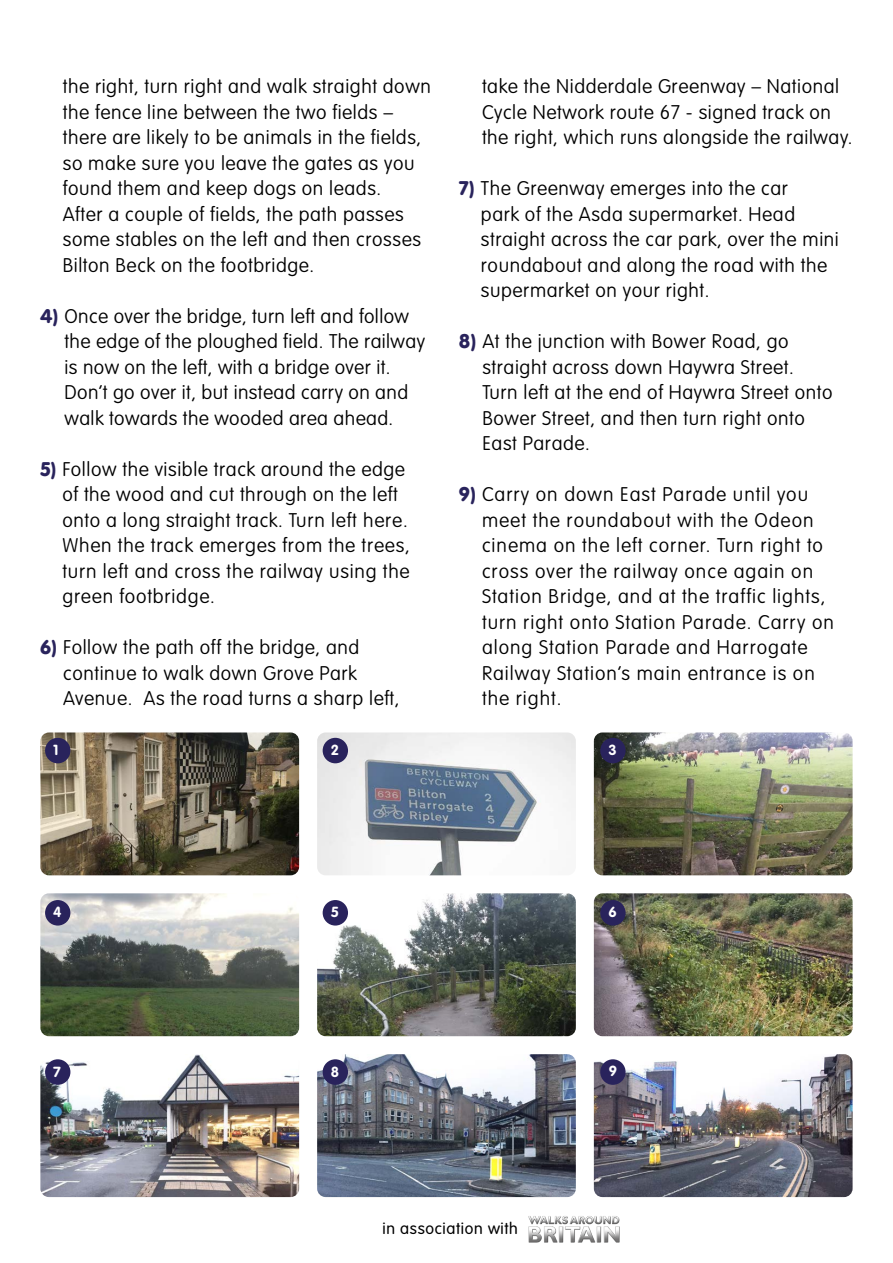
<style>
.page{position:relative;width:893px;height:1263px;background:#fff}
.page>*{position:absolute;margin:0;border:0;box-sizing:border-box;transform-origin:0 0}
.t1{font:100 19.5px/25.5px "VAG Rounded";letter-spacing:.03em;color:#000}
.t2{font:100 19.5px/25.5px "VAG Rounded";letter-spacing:.05em;color:#000}
.t3{font:300 16.05px "VAG Rounded";letter-spacing:.04em;color:#000}
.t4{font:700 14.4px "VAG Rounded";color:#fff}
.s1{font-weight:900;color:#29235c}
</style>
<div class="page">
<img style="left:40px;top:732px;width:259px;height:143px">
<img style="left:317px;top:732px;width:259px;height:143px">
<img style="left:594px;top:732px;width:259px;height:143px">
<img style="left:40px;top:893px;width:259px;height:143px">
<img style="left:317px;top:893px;width:259px;height:143px">
<img style="left:594px;top:893px;width:259px;height:143px">
<img style="left:40px;top:1054px;width:259px;height:143px">
<img style="left:317px;top:1054px;width:259px;height:143px">
<img style="left:594px;top:1054px;width:259px;height:143px">
<div style="left:45px;top:738px;width:25px;height:25px;background:#29235c;border-radius:50%"></div>
<div style="left:45px;top:900px;width:25px;height:25px;background:#29235c;border-radius:50%"></div>
<div style="left:45px;top:1059px;width:25px;height:26px;background:#29235c;border-radius:50%"></div>
<div style="left:323px;top:1059px;width:25px;height:26px;background:#29235c;border-radius:50%"></div>
<div style="left:600px;top:1059px;width:26px;height:26px;background:#29235c;border-radius:50%"></div>
<div style="left:323px;top:900px;width:25px;height:25px;background:#29235c;border-radius:50%"></div>
<div style="left:600px;top:900px;width:26px;height:25px;background:#29235c;border-radius:50%"></div>
<div style="left:323px;top:738px;width:25px;height:25px;background:#29235c;border-radius:50%"></div>
<div style="left:600px;top:738px;width:26px;height:25px;background:#29235c;border-radius:50%"></div>
<img style="left:528px;top:1216px;width:92px;height:27px">
<p class="t1" style="left:63px;top:74px;width:369px">the right, turn right and walk straight down the fence line between the two fields – there are likely to be animals in the fields, so make sure you leave the gates as you found them and keep dogs on leads.<br>After a couple of fields, the path passes some stables on the left and then crosses Bilton Beck on the footbridge.</p>
<p class="t1" style="left:65px;top:303px;width:362px;text-indent:-24px"><span class="s1">4)</span> Once over the bridge, turn left and follow the edge of the ploughed field. The railway is now on the left, with a bridge over it.<br>Don’t go over it, but instead carry on and walk towards the wooded area ahead.</p>
<p class="t1" style="left:62px;top:456px;width:349px;text-indent:-22px"><span class="s1">5)</span> Follow the visible track around the edge of the wood and cut through on the left onto a long straight track. Turn left here.<br>When the track emerges from the trees, turn left and cross the railway using the green footbridge.</p>
<p class="t1" style="left:63px;top:635px;width:338px;text-indent:-23px"><span class="s1">6)</span> Follow the path off the bridge, and continue to walk down Grove Park<br>Avenue. As the road turns a sharp left,</p>
<p class="t1" style="left:482px;top:74px;width:372px">take the Nidderdale Greenway – National<br>Cycle Network route 67 - signed track on the right, which runs alongside the railway.</p>
<p class="t1" style="left:481px;top:176px;width:359px;text-indent:-22px"><span class="s1">7)</span> The Greenway emerges into the car<br>park of the Asda supermarket. Head straight across the car park, over the mini roundabout and along the road with the supermarket on your right.</p>
<p class="t1" style="left:482px;top:329px;width:352px;text-indent:-23px"><span class="s1">8)</span> At the junction with Bower Road, go straight across down Haywra Street.<br>Turn left at the end of Haywra Street onto<br>Bower Street, and then turn right onto<br>East Parade.</p>
<p class="t2" style="left:482px;top:482px;width:353px;text-indent:-23px"><span class="s1">9)</span> Carry on down East Parade until you meet the roundabout with the Odeon cinema on the left corner. Turn right to cross over the railway once again on Station Bridge, and at the traffic lights, turn right onto Station Parade. Carry on along Station Parade and Harrogate Railway Station’s main entrance is on the right.</p>
<p class="t4" style="left:53px;top:742px;width:7px">1</p>
<p class="t4" style="left:53px;top:904px;width:10px">4</p>
<p class="t4" style="left:331px;top:742px;width:10px">2</p>
<p class="t4" style="left:608px;top:742px;width:10px">3</p>
<p class="t4" style="left:331px;top:904px;width:10px">5</p>
<p class="t4" style="left:608px;top:904px;width:10px">6</p>
<p class="t4" style="left:53px;top:1063px;width:9px">7</p>
<p class="t4" style="left:331px;top:1063px;width:10px">8</p>
<p class="t4" style="left:609px;top:1063px;width:10px">9</p>
<p class="t3" style="left:382px;top:1219px;width:137px">in association with</p>
</div>
